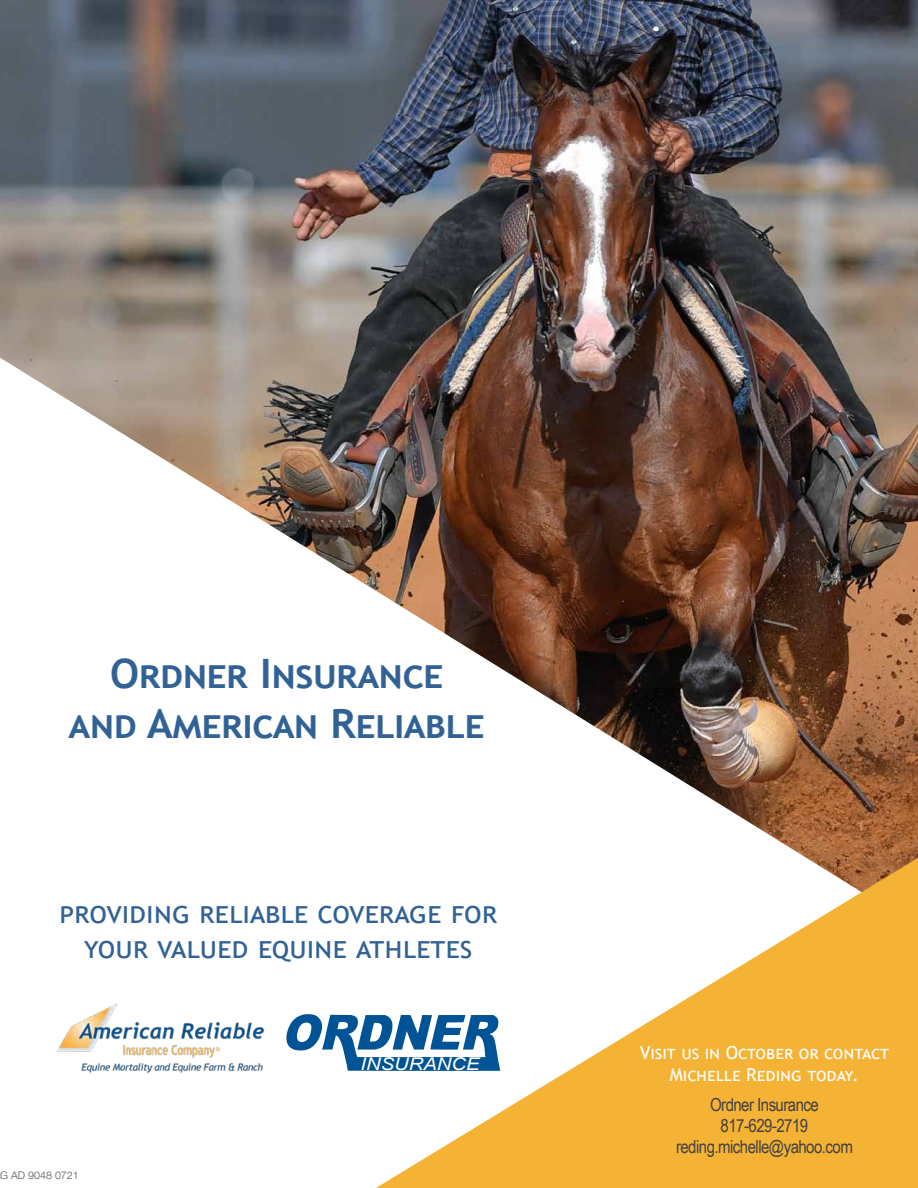
<style>
.page{position:relative;width:918px;height:1188px;background:#fff}
.page>*{position:absolute;margin:0;border:0;box-sizing:border-box;transform-origin:0 0}
.t1{font:700 40.5px/49.5px "Trebuchet MS";color:#326295;text-align:center}
.t2{font:30px/34.5px "Trebuchet MS";color:#326295;text-align:center}
.t3{font:18px/21px "Arial Narrow";letter-spacing:-.03em;color:#414042;text-align:center}
.t4{font:18px/22.5px "Trebuchet MS";color:#fff;text-align:center}
.t5{font:italic 17.55px "Arial";color:#fff;scale:1.15 1}
.t6{font:300 10.5px "Helvetica Neue";color:#58595b}
</style>
<div class="page">
<img style="left:0;top:0;width:918px;height:358px">
<img style="left:1px;top:358px;width:917px;height:500px">
<img style="left:57px;top:1003px;width:208px;height:70px">
<svg style="left:286px;top:1014px;width:90px;height:57px"></svg>
<svg style="left:376px;top:858px;width:542px;height:330px;fill:#f5b335"></svg>
<div style="left:122px;top:774px;width:305px;height:95px;background:#fff"></div>
<h1 class="t1" style="left:69px;top:649px;width:417px">Ordner Insurance<br>and American Reliable</h1>
<p class="t2" style="left:59px;top:895px;width:440px">providing reliable coverage for your valued equine athletes</p>
<p class="t6" style="left:0;top:1166px;width:80px">G AD 9048 0721</p>
<p class="t5" style="left:361px;top:1053px;width:105px">INSURANCE</p>
<p class="t4" style="left:640px;top:1041px;width:250px">Visit us in October or contact<br>Michelle Reding today.</p>
<p class="t3" style="left:676px;top:1093px;width:178px">Ordner Insurance<br>817-629-2719 reding.michelle@yahoo.com</p>
</div>
